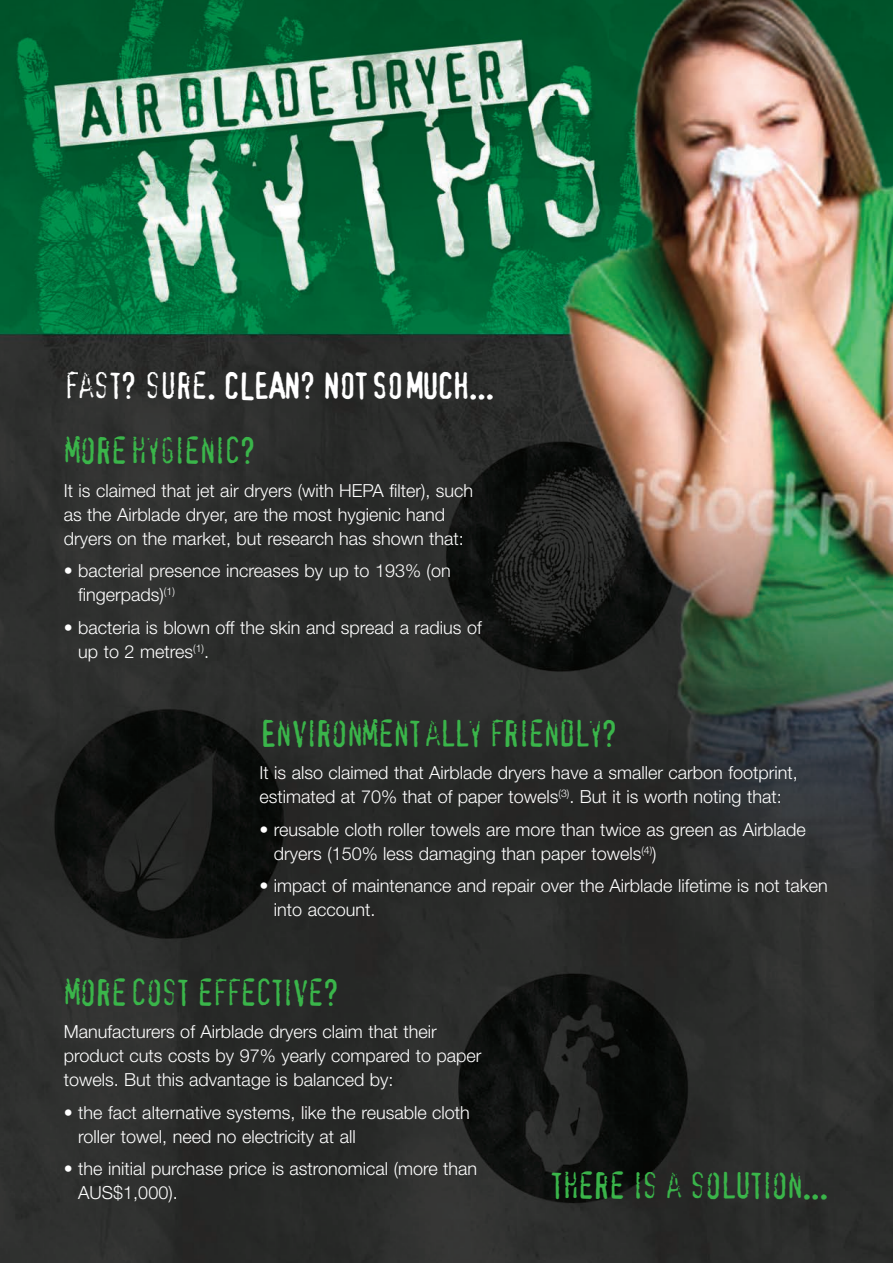
<style>
.page{position:relative;width:893px;height:1263px;background:#fff}
.page>*{position:absolute;margin:0;border:0;box-sizing:border-box;transform-origin:0 0}
.t1{font:36px "Confidential";letter-spacing:-.07em;color:#3ab54a}
.t2{font:36px "Confidential";letter-spacing:-.07em;color:#fff}
.t3{font:300 18px/24px "Helvetica Neue LT Std";color:#fff}
</style>
<div class="page">
<img style="left:0;top:0;width:893px;height:1263px">
<h1 class="t2" style="left:64px;top:371px;width:433px">FAST? SURE. CLEAN? NOT SO MUCH...</h1>
<h1 class="t1" style="left:64px;top:436px;width:195px">MORE HYGIENIC?</h1>
<p class="t3" style="left:64px;top:478px;width:411px">It is claimed that jet air dryers (with HEPA filter), such as the Airblade dryer, are the most hygienic hand dryers on the market, but research has shown that:</p>
<p class="t3" style="left:78px;top:558px;width:374px;text-indent:-15px">• bacterial presence increases by up to 193% (on fingerpads)<sup>(1)</sup></p>
<p class="t3" style="left:78px;top:615px;width:405px;text-indent:-15px">• bacteria is blown off the skin and spread a radius of up to 2 metres<sup>(1)</sup>.</p>
<h1 class="t1" style="left:259px;top:719px;width:361px">ENVIRONMENT ALLY FRIENDLY?</h1>
<p class="t3" style="left:259px;top:761px;width:540px">It is also claimed that Airblade dryers have a smaller carbon footprint, estimated at 70% that of paper towels<sup>(3)</sup>. But it is worth noting that:</p>
<p class="t3" style="left:274px;top:817px;width:533px;text-indent:-15px">• reusable cloth roller towels are more than twice as green as Airblade dryers (150% less damaging than paper towels<sup>(4)</sup>)</p>
<p class="t3" style="left:274px;top:874px;width:556px;text-indent:-15px">• impact of maintenance and repair over the Airblade lifetime is not taken into account.</p>
<h1 class="t1" style="left:64px;top:977px;width:278px">MORE COST EFFECTIVE?</h1>
<p class="t3" style="left:64px;top:1019px;width:419px">Manufacturers of Airblade dryers claim that their product cuts costs by 97% yearly compared to paper towels. But this advantage is balanced by:</p>
<p class="t3" style="left:78px;top:1100px;width:393px;text-indent:-15px">• the fact alternative systems, like the reusable cloth roller towel, need no electricity at all</p>
<p class="t3" style="left:78px;top:1156px;width:400px;text-indent:-15px">• the initial purchase price is astronomical (more than<br>AUS$1,000).</p>
<h1 class="t1" style="left:550px;top:1171px;width:281px">THERE IS A SOLUTION...</h1>
</div>
